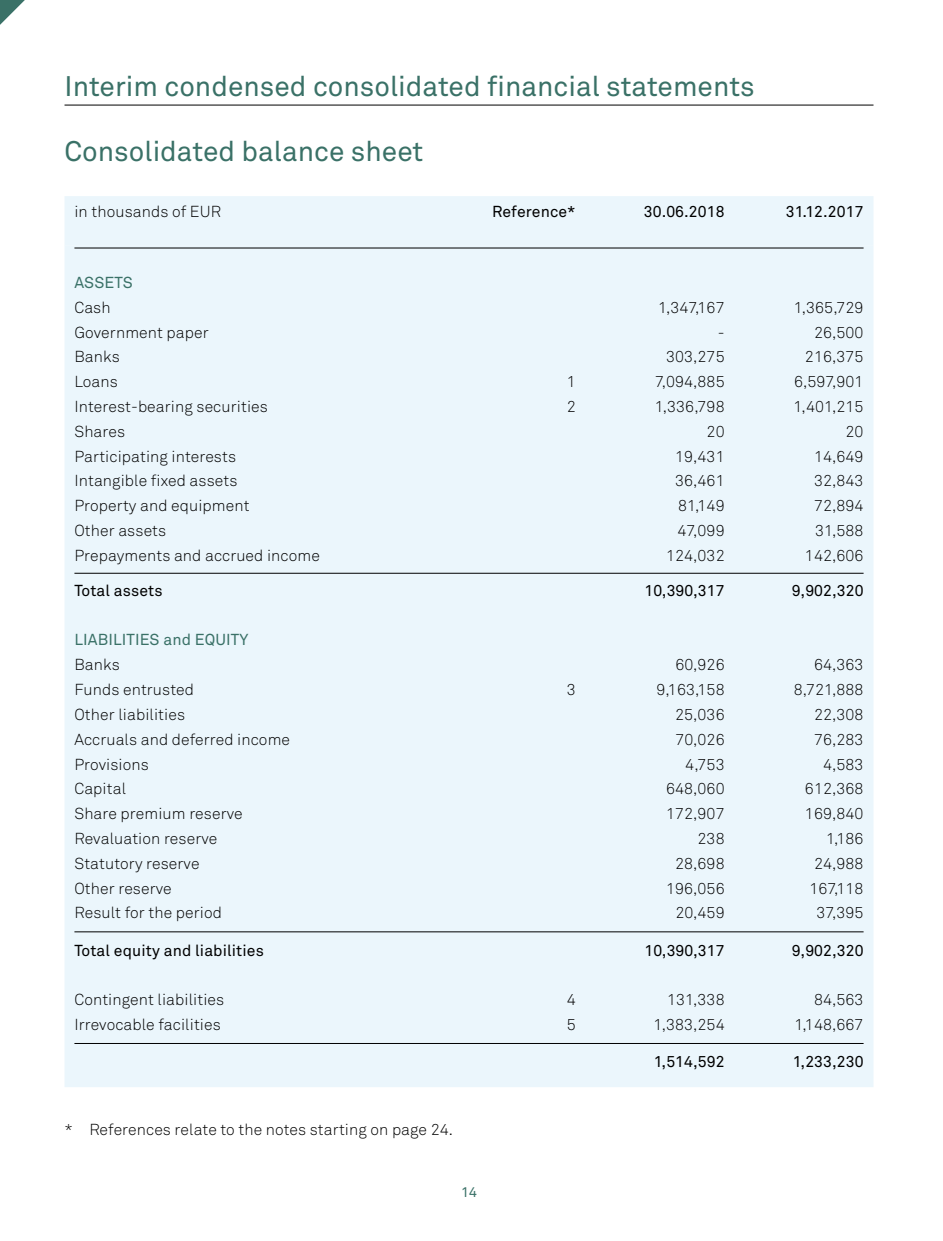
<style>
.page{position:relative;width:943px;height:1241px;background:#fff}
.page>*{position:absolute;margin:0;border:0;box-sizing:border-box;transform-origin:0 0}
.t1{font:28px "Akkurat Pro";color:#3a7167}
.t2{font:15.75px "Akkurat Light Pro";letter-spacing:.005em;color:#000}
.t3{font:15.75px "Akkurat Pro";letter-spacing:.005em;color:#000}
.t4{font:15.75px "Akkurat Pro";letter-spacing:.005em;color:#3a7167}
.t5{font:14px "Akkurat Pro";color:#3a7167}
</style>
<div class="page">
<svg style="left:0;top:0;width:25px;height:25px"></svg>
<div style="left:65px;top:196px;width:808px;height:50px;background:#ebf6fc"></div>
<div style="left:65px;top:246px;width:808px;height:840px;background:#ebf6fc"></div>
<hr style="left:74px;top:247px;width:789px;height:1px;background:#000">
<hr style="left:74px;top:572px;width:789px;height:1px;background:#000">
<hr style="left:74px;top:931px;width:789px;height:1px;background:#000">
<hr style="left:74px;top:1042px;width:789px;height:1px;background:#000">
<hr style="left:64px;top:105px;width:809px;height:1px;background:#000">
<h1 class="t1" style="left:64px;top:70px;width:691px">Interim condensed consolidated financial statements</h1>
<h1 class="t1" style="left:64px;top:135px;width:360px">Consolidated balance sheet</h1>
<p class="t2" style="left:74px;top:202px;width:148px">in thousands of EUR</p>
<p class="t3" style="left:492px;top:203px;width:85px">Reference*</p>
<p class="t3" style="left:644px;top:203px;width:82px">30.06.2018</p>
<p class="t3" style="left:785px;top:203px;width:79px">31.12.2017</p>
<p class="t4" style="left:74px;top:273px;width:60px">ASSETS</p>
<p class="t2" style="left:74px;top:298px;width:38px">Cash</p>
<p class="t2" style="left:658px;top:298px;width:68px">1,347,167</p>
<p class="t2" style="left:793px;top:298px;width:71px">1,365,729</p>
<p class="t2" style="left:74px;top:323px;width:136px">Government paper</p>
<p class="t2" style="left:717px;top:323px;width:8px">-</p>
<p class="t2" style="left:814px;top:323px;width:51px">26,500</p>
<p class="t2" style="left:74px;top:347px;width:47px">Banks</p>
<p class="t2" style="left:666px;top:347px;width:60px">303,275</p>
<p class="t2" style="left:805px;top:347px;width:60px">216,375</p>
<p class="t2" style="left:74px;top:372px;width:45px">Loans</p>
<p class="t2" style="left:566px;top:372px;width:10px">1</p>
<p class="t2" style="left:655px;top:372px;width:71px">7,094,885</p>
<p class="t2" style="left:794px;top:372px;width:71px">6,597,901</p>
<p class="t2" style="left:74px;top:397px;width:195px">Interest-bearing securities</p>
<p class="t2" style="left:566px;top:397px;width:10px">2</p>
<p class="t2" style="left:654px;top:397px;width:71px">1,336,798</p>
<p class="t2" style="left:793px;top:397px;width:71px">1,401,215</p>
<p class="t2" style="left:74px;top:422px;width:52px">Shares</p>
<p class="t2" style="left:706px;top:422px;width:20px">20</p>
<p class="t2" style="left:845px;top:422px;width:20px">20</p>
<p class="t2" style="left:74px;top:447px;width:163px">Participating interests</p>
<p class="t2" style="left:675px;top:447px;width:51px">19,431</p>
<p class="t2" style="left:814px;top:447px;width:51px">14,649</p>
<p class="t2" style="left:74px;top:471px;width:164px">Intangible fixed assets</p>
<p class="t2" style="left:675px;top:471px;width:51px">36,461</p>
<p class="t2" style="left:814px;top:471px;width:51px">32,843</p>
<p class="t2" style="left:74px;top:496px;width:177px">Property and equipment</p>
<p class="t2" style="left:678px;top:496px;width:48px">81,149</p>
<p class="t2" style="left:814px;top:496px;width:51px">72,894</p>
<p class="t2" style="left:74px;top:521px;width:93px">Other assets</p>
<p class="t2" style="left:677px;top:521px;width:49px">47,099</p>
<p class="t2" style="left:815px;top:521px;width:50px">31,588</p>
<p class="t2" style="left:74px;top:546px;width:247px">Prepayments and accrued income</p>
<p class="t2" style="left:666px;top:546px;width:60px">124,032</p>
<p class="t2" style="left:805px;top:546px;width:60px">142,606</p>
<p class="t3" style="left:74px;top:581px;width:90px">Total assets</p>
<p class="t3" style="left:644px;top:581px;width:82px">10,390,317</p>
<p class="t3" style="left:791px;top:581px;width:73px">9,902,320</p>
<p class="t4" style="left:74px;top:630px;width:175px">LIABILITIES and EQUITY</p>
<p class="t2" style="left:74px;top:655px;width:47px">Banks</p>
<p class="t2" style="left:675px;top:655px;width:51px">60,926</p>
<p class="t2" style="left:814px;top:655px;width:51px">64,363</p>
<p class="t2" style="left:74px;top:680px;width:121px">Funds entrusted</p>
<p class="t2" style="left:566px;top:680px;width:10px">3</p>
<p class="t2" style="left:656px;top:680px;width:70px">9,163,158</p>
<p class="t2" style="left:793px;top:680px;width:71px">8,721,888</p>
<p class="t2" style="left:74px;top:705px;width:112px">Other liabilities</p>
<p class="t2" style="left:675px;top:705px;width:51px">25,036</p>
<p class="t2" style="left:814px;top:705px;width:51px">22,308</p>
<p class="t2" style="left:74px;top:729px;width:217px">Accruals and deferred income</p>
<p class="t2" style="left:675px;top:729px;width:51px">70,026</p>
<p class="t2" style="left:814px;top:729px;width:51px">76,283</p>
<p class="t2" style="left:74px;top:754px;width:76px">Provisions</p>
<p class="t2" style="left:685px;top:754px;width:41px">4,753</p>
<p class="t2" style="left:823px;top:754px;width:42px">4,583</p>
<p class="t2" style="left:74px;top:779px;width:53px">Capital</p>
<p class="t2" style="left:666px;top:779px;width:60px">648,060</p>
<p class="t2" style="left:805px;top:779px;width:60px">612,368</p>
<p class="t2" style="left:74px;top:804px;width:170px">Share premium reserve</p>
<p class="t2" style="left:666px;top:804px;width:60px">172,907</p>
<p class="t2" style="left:805px;top:804px;width:60px">169,840</p>
<p class="t2" style="left:74px;top:829px;width:144px">Revaluation reserve</p>
<p class="t2" style="left:697px;top:829px;width:29px">238</p>
<p class="t2" style="left:826px;top:829px;width:39px">1,186</p>
<p class="t2" style="left:74px;top:853px;width:127px">Statutory reserve</p>
<p class="t2" style="left:675px;top:853px;width:51px">28,698</p>
<p class="t2" style="left:814px;top:853px;width:51px">24,988</p>
<p class="t2" style="left:74px;top:878px;width:99px">Other reserve</p>
<p class="t2" style="left:666px;top:878px;width:60px">196,056</p>
<p class="t2" style="left:809px;top:878px;width:56px">167,118</p>
<p class="t2" style="left:74px;top:903px;width:149px">Result for the period</p>
<p class="t2" style="left:675px;top:903px;width:51px">20,459</p>
<p class="t2" style="left:816px;top:903px;width:49px">37,395</p>
<p class="t3" style="left:74px;top:940px;width:191px">Total equity and liabilities</p>
<p class="t3" style="left:644px;top:940px;width:82px">10,390,317</p>
<p class="t3" style="left:791px;top:940px;width:73px">9,902,320</p>
<p class="t2" style="left:74px;top:990px;width:151px">Contingent liabilities</p>
<p class="t2" style="left:566px;top:990px;width:10px">4</p>
<p class="t2" style="left:667px;top:990px;width:59px">131,338</p>
<p class="t2" style="left:814px;top:990px;width:51px">84,563</p>
<p class="t2" style="left:74px;top:1015px;width:148px">Irrevocable facilities</p>
<p class="t2" style="left:566px;top:1015px;width:10px">5</p>
<p class="t2" style="left:653px;top:1015px;width:72px">1,383,254</p>
<p class="t2" style="left:794px;top:1015px;width:70px">1,148,667</p>
<p class="t3" style="left:653px;top:1052px;width:72px">1,514,592</p>
<p class="t3" style="left:792px;top:1052px;width:72px">1,233,230</p>
<p class="t2" style="left:64px;top:1119px;width:390px">* References relate to the notes starting on page 24.</p>
<p class="t5" style="left:461px;top:1184px;width:17px">14</p>
</div>
